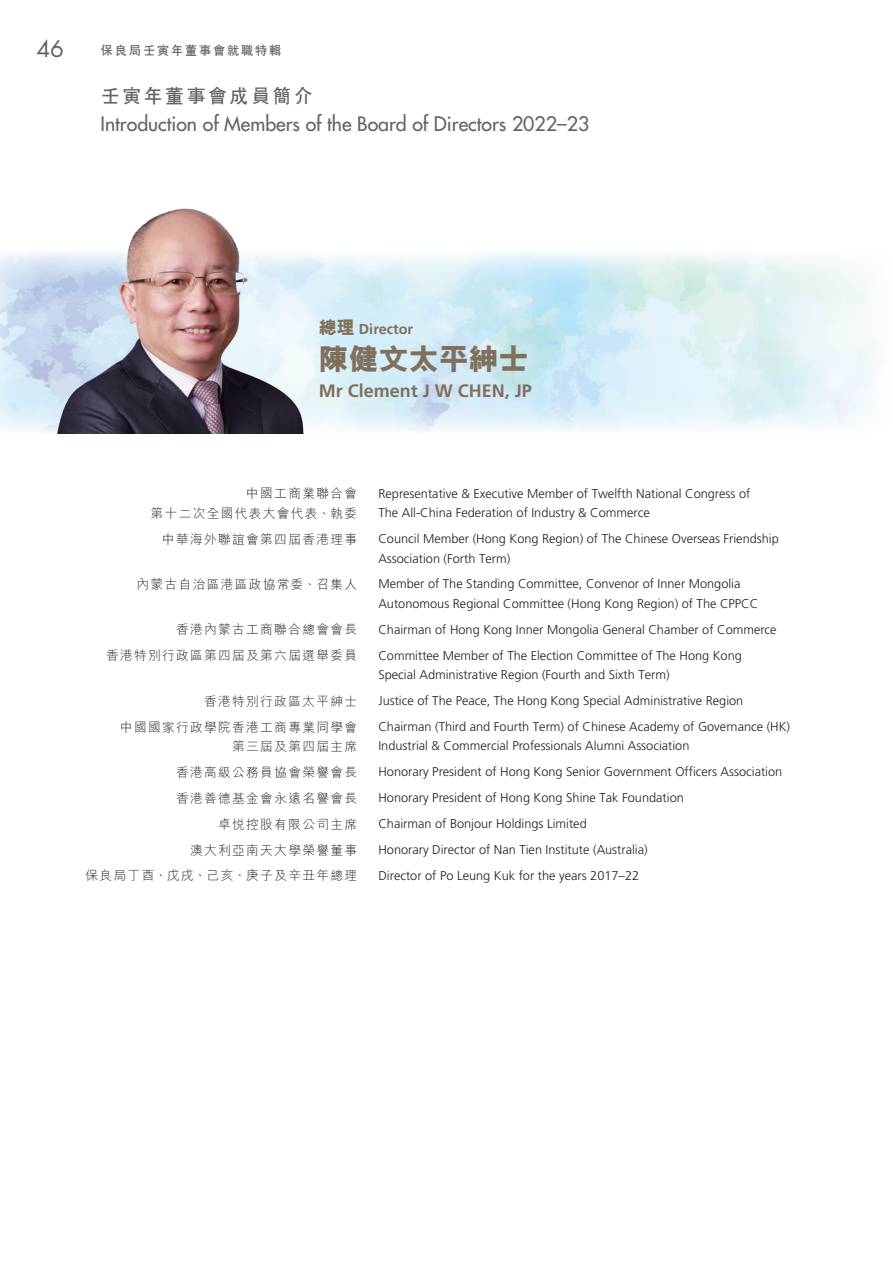
<style>
.page{position:relative;width:893px;height:1263px;background:#fff}
.page>*{position:absolute;margin:0;border:0;box-sizing:border-box;transform-origin:0 0}
.t1{font:800 30px "M Hei HK";color:#806f5c}
.t2{font:22.5px "Futura Std";color:#636366}
.t3{font:500 19.5px "Futura Std";color:#636366}
.t4{font:700 19.5px "C Hei 2 HK";letter-spacing:.1em;color:#636366}
.t5{font:700 18px "Frutiger LT Std";color:#806f5c}
.t6{font:700 14.4px "Frutiger LT Std";color:#806f5c}
.t7{font:300 12.75px/19.5px "Frutiger LT Std";color:#231f20}
.t8{font:300 12.75px/19.5px "M Hei HK";letter-spacing:.1em;color:#231f20;text-align:right}
.t9{font:700 12.75px "C Hei 2 HK";letter-spacing:.1em;color:#636366}
.s1{font-family:"M Hei HK";font-weight:800;font-size:18px}
</style>
<div class="page">
<img style="left:50px;top:208px;width:260px;height:226px">
<h2 class="t2" style="left:36px;top:34px;width:29px">46</h2>
<p class="t9" style="left:101px;top:44px;width:183px">保良局壬寅年董事會就職特輯</p>
<h3 class="t4" style="left:101px;top:86px;width:214px">壬寅年董事會成員簡介</h3>
<h3 class="t3" style="left:101px;top:112px;width:490px">Introduction of Members of the Board of Directors 2022–23</h3>
<p class="t6" style="left:319px;top:320px;width:96px"><span class="s1">總理</span> Director</p>
<h1 class="t1" style="left:319px;top:344px;width:212px">陳健文太平紳士</h1>
<h3 class="t5" style="left:319px;top:380px;width:215px">Mr Clement J W CHEN, JP</h3>
<p class="t8" style="left:151px;top:484px;width:208px">中國工商業聯合會<br>第十二次全國代表大會代表、執委</p>
<p class="t7" style="left:378px;top:484px;width:373px">Representative &amp; Executive Member of Twelfth National Congress of<br>The All-China Federation of Industry &amp; Commerce</p>
<p class="t8" style="left:162px;top:529px;width:197px">中華海外聯誼會第四屆香港理事</p>
<p class="t7" style="left:378px;top:529px;width:402px">Council Member (Hong Kong Region) of The Chinese Overseas Friendship<br>Association (Forth Term)</p>
<p class="t8" style="left:137px;top:574px;width:222px">內蒙古自治區港區政協常委、召集人</p>
<p class="t7" style="left:378px;top:574px;width:381px">Member of The Standing Committee, Convenor of Inner Mongolia<br>Autonomous Regional Committee (Hong Kong Region) of The CPPCC</p>
<p class="t8" style="left:176px;top:620px;width:183px">香港內蒙古工商聯合總會會長</p>
<p class="t7" style="left:378px;top:620px;width:400px">Chairman of Hong Kong Inner Mongolia General Chamber of Commerce</p>
<p class="t8" style="left:106px;top:646px;width:253px">香港特別行政區第四屆及第六屆選舉委員</p>
<p class="t7" style="left:378px;top:646px;width:365px">Committee Member of The Election Committee of The Hong Kong<br>Special Administrative Region (Fourth and Sixth Term)</p>
<p class="t8" style="left:204px;top:691px;width:154px">香港特別行政區太平紳士</p>
<p class="t7" style="left:378px;top:691px;width:366px">Justice of The Peace, The Hong Kong Special Administrative Region</p>
<p class="t8" style="left:120px;top:717px;width:239px">中國國家行政學院香港工商專業同學會第三屆及第四屆主席</p>
<p class="t7" style="left:378px;top:717px;width:413px">Chairman (Third and Fourth Term) of Chinese Academy of Governance (HK)<br>Industrial &amp; Commercial Professionals Alumni Association</p>
<p class="t8" style="left:176px;top:762px;width:183px">香港高級公務員協會榮譽會長</p>
<p class="t7" style="left:378px;top:762px;width:405px">Honorary President of Hong Kong Senior Government Officers Association</p>
<p class="t8" style="left:176px;top:788px;width:183px">香港善德基金會永遠名譽會長</p>
<p class="t7" style="left:378px;top:788px;width:307px">Honorary President of Hong Kong Shine Tak Foundation</p>
<p class="t8" style="left:218px;top:814px;width:140px">卓悅控股有限公司主席</p>
<p class="t7" style="left:378px;top:814px;width:210px">Chairman of Bonjour Holdings Limited</p>
<p class="t8" style="left:190px;top:840px;width:169px">澳大利亞南天大學榮譽董事</p>
<p class="t7" style="left:378px;top:840px;width:271px">Honorary Director of Nan Tien Institute (Australia)</p>
<p class="t8" style="left:86px;top:866px;width:273px">保良局丁酉、戊戌、己亥、庚子及辛丑年總理</p>
<p class="t7" style="left:378px;top:866px;width:262px">Director of Po Leung Kuk for the years 2017–22</p>
</div>
